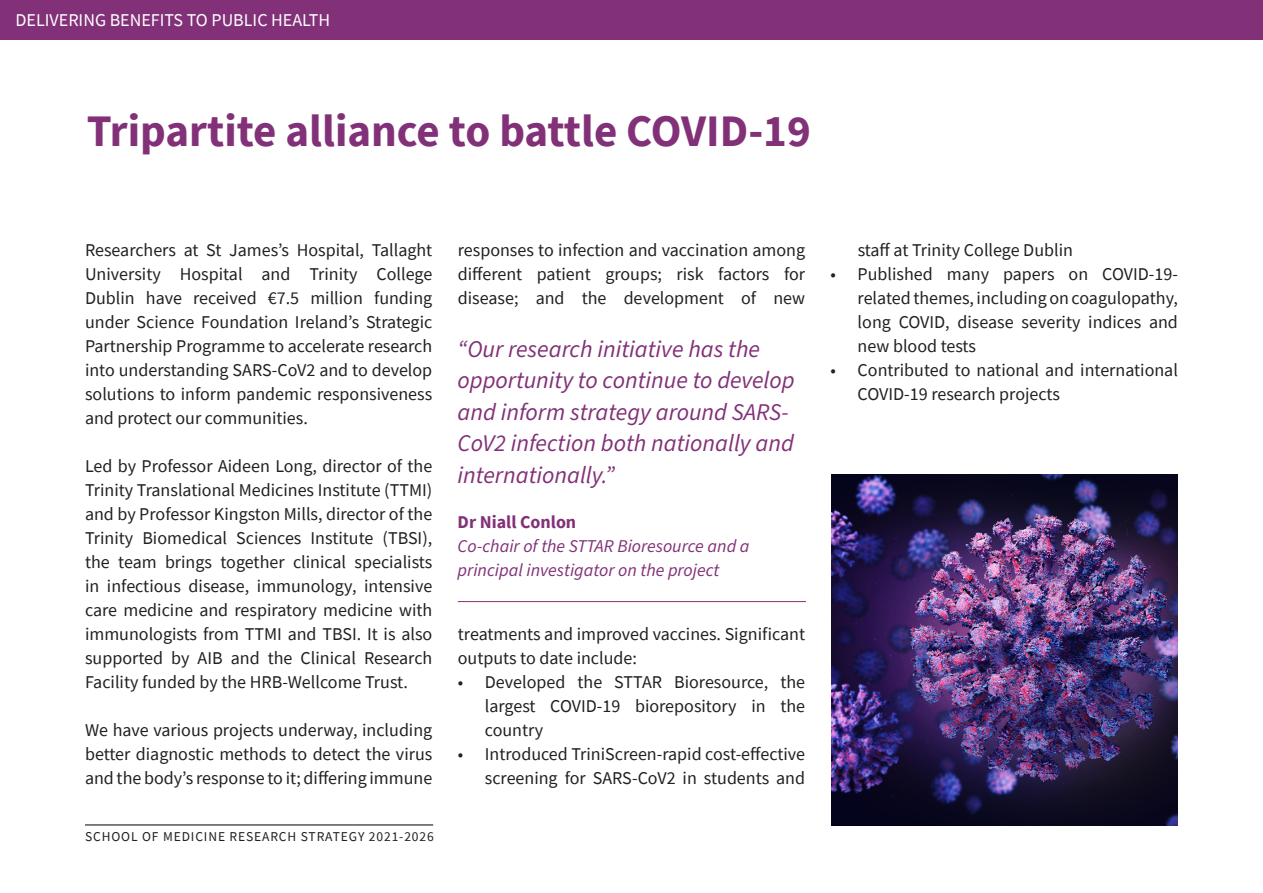
<style>
.page{position:relative;width:1263px;height:893px;background:#fff}
.page>*{position:absolute;margin:0;border:0;box-sizing:border-box;transform-origin:0 0}
.t1{font:700 45px "Source Sans Pro";color:#823178}
.t2{font:italic 24px/31.5px "Source Sans Pro";color:#823178}
.t3{font:18px/24px "Source Sans Pro";color:#231f20;text-align:justify}
.t4{font:italic 18px/24px "Source Sans Pro";color:#823178}
.t5{font:18px "Source Sans Pro";color:#fff}
.t6{font:700 18px "Source Sans Pro";color:#823178}
.t7{font:13.5px "Source Sans Pro";letter-spacing:.065em;color:#231f20}
</style>
<div class="page">
<img style="left:831px;top:474px;width:347px;height:351px">
<div style="left:0;top:0;width:1263px;height:39px;background:#823178"></div>
<hr style="left:458px;top:601px;width:348px;height:1px;background:#823178">
<hr style="left:85px;top:825px;width:348px;height:1px;background:#000">
<p class="t5" style="left:16px;top:9px;width:316px">DELIVERING BENEFITS TO PUBLIC HEALTH</p>
<p class="t1" style="left:87px;top:101px;width:725px">Tripartite alliance to battle COVID-19</p>
<p class="t3" style="left:85px;top:238px;width:349px">Researchers at St James’s Hospital, Tallaght University Hospital and Trinity College Dublin have received €7.5 million funding under Science Foundation Ireland’s Strategic Partnership Programme to accelerate research into understanding SARS-CoV2 and to develop solutions to inform pandemic responsiveness and protect our communities.</p>
<p class="t3" style="left:85px;top:454px;width:349px">Led by Professor Aideen Long, director of the Trinity Translational Medicines Institute (TTMI) and by Professor Kingston Mills, director of the Trinity Biomedical Sciences Institute (TBSI), the team brings together clinical specialists in infectious disease, immunology, intensive care medicine and respiratory medicine with immunologists from TTMI and TBSI. It is also supported by AIB and the Clinical Research Facility funded by the HRB-Wellcome Trust.</p>
<p class="t3" style="left:85px;top:718px;width:349px">We have various projects underway, including better diagnostic methods to detect the virus and the body’s response to it; differing immune</p>
<p class="t7" style="left:85px;top:828px;width:350px">SCHOOL OF MEDICINE RESEARCH STRATEGY 2021-2026</p>
<p class="t3" style="left:458px;top:238px;width:349px">responses to infection and vaccination among different patient groups; risk factors for disease; and the development of new</p>
<p class="t2" style="left:458px;top:334px;width:339px">“Our research initiative has the opportunity to continue to develop and inform strategy around SARS-<br>CoV2 infection both nationally and internationally.”</p>
<p class="t6" style="left:458px;top:509px;width:120px">Dr Niall Conlon</p>
<p class="t4" style="left:458px;top:534px;width:293px">Co-chair of the STTAR Bioresource and a principal investigator on the project</p>
<p class="t3" style="left:458px;top:622px;width:349px">treatments and improved vaccines. Significant outputs to date include:</p>
<p class="t3" style="left:485px;top:670px;width:322px;text-indent:-27px">• Developed the STTAR Bioresource, the largest COVID-19 biorepository in the country</p>
<p class="t3" style="left:458px;top:742px;width:349px;text-align:right">• Introduced TriniScreen-rapid cost-effective screening for SARS-CoV2 in students and</p>
<p class="t3" style="left:858px;top:238px;width:217px">staff at Trinity College Dublin</p>
<p class="t3" style="left:858px;top:262px;width:322px;text-indent:-27px">• Published many papers on COVID-19- related themes, including on coagulopathy, long COVID, disease severity indices and new blood tests</p>
<p class="t3" style="left:858px;top:358px;width:322px;text-indent:-27px">• Contributed to national and international<br>COVID-19 research projects</p>
</div>
